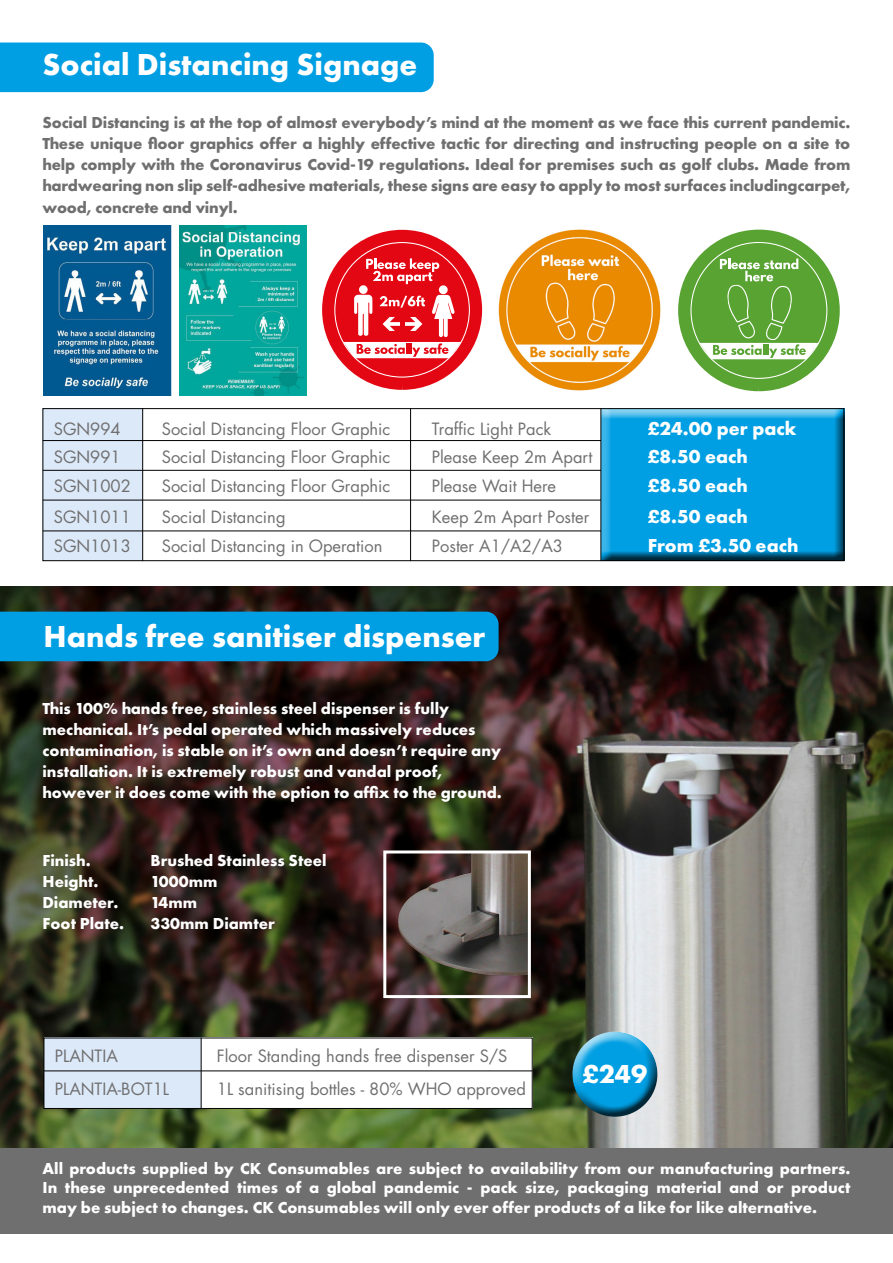
<style>
.page{position:relative;width:893px;height:1263px;background:#fff}
.page>*{position:absolute;margin:0;border:0;box-sizing:border-box;transform-origin:0 0}
.t1{font:700 31.5px "Futura PT";color:#fff}
.t2{font:700 27px "Futura PT";color:#fff}
.t3{font:700 19.5px "Futura PT";color:#fff}
.t4{font:700 16.5px/21px "Futura PT";color:#fff}
.t5{font:700 16.5px/21px "Futura PT";letter-spacing:-.01em;color:#706f6f;text-align:justify}
.t6{font:16.5px "Futura";color:#706f6f}
</style>
<div class="page">
<div style="left:595px;top:401px;width:260px;height:160px;background:#000;opacity:.75"></div>
<img style="left:0;top:587px;width:893px;height:561px">
<div style="left:0;top:612px;width:499px;height:49px;background:#009fe3"></div>
<img style="left:387px;top:854px;width:140px;height:140px">
<div style="left:383px;top:850px;width:148px;height:148px;border:3px solid #fff"></div>
<div style="left:0;top:1148px;width:893px;height:85px;background:#706f6f"></div>
<div style="left:0;top:43px;width:434px;height:49px;background:#009fe3"></div>
<div style="left:43px;top:408px;width:100px;height:153px;background:#dce9f9"></div>
<div style="left:43px;top:408px;width:801px;height:153px;border:1px solid #000"></div>
<hr style="left:142px;top:408px;width:1px;height:153px;background:#000">
<hr style="left:410px;top:408px;width:1px;height:153px;background:#000">
<hr style="left:600px;top:408px;width:1px;height:153px;background:#000">
<hr style="left:43px;top:440px;width:558px;height:1px;background:#000">
<hr style="left:43px;top:470px;width:558px;height:1px;background:#000">
<hr style="left:43px;top:500px;width:558px;height:1px;background:#000">
<hr style="left:43px;top:530px;width:558px;height:1px;background:#000">
<div style="left:44px;top:1037px;width:158px;height:72px;background:#dce9f9"></div>
<div style="left:201px;top:1037px;width:332px;height:72px;background:#fff"></div>
<div style="left:44px;top:1037px;width:489px;height:72px;border:1px solid #000"></div>
<hr style="left:201px;top:1037px;width:1px;height:72px;background:#000">
<hr style="left:44px;top:1070px;width:489px;height:1px;background:#000">
<img style="left:44px;top:225px;width:127px;height:170px">
<img style="left:179px;top:225px;width:128px;height:170px">
<svg style="left:322px;top:229px;width:161px;height:161px"></svg>
<img style="left:498px;top:229px;width:163px;height:162px">
<svg style="left:678px;top:229px;width:162px;height:163px"></svg>
<div style="left:561px;top:1020px;width:99px;height:80px;background:#fff;opacity:.75"></div>
<div style="left:569px;top:1044px;width:99px;height:74px;background:#000;opacity:.75"></div>
<h1 class="t1" style="left:43px;top:44px;width:376px">Social Distancing Signage</h1>
<p class="t5" style="left:43px;top:112px;width:809px">Social Distancing is at the top of almost everybody’s mind at the moment as we face this current pandemic.<br>These unique floor graphics offer a highly effective tactic for directing and instructing people on a site to help comply with the Coronavirus Covid-19 regulations. Ideal for premises such as golf clubs. Made from hardwearing non slip self-adhesive materials, these signs are easy to apply to most surfaces includingcarpet, wood, concrete and vinyl.</p>
<p class="t6" style="left:54px;top:417px;width:69px">SGN994</p>
<p class="t6" style="left:162px;top:417px;width:230px">Social Distancing Floor Graphic</p>
<p class="t6" style="left:432px;top:417px;width:121px">Traffic Light Pack</p>
<p class="t3" style="left:648px;top:415px;width:150px">£24.00 per pack</p>
<p class="t6" style="left:54px;top:446px;width:69px">SGN991</p>
<p class="t6" style="left:162px;top:446px;width:230px">Social Distancing Floor Graphic</p>
<p class="t6" style="left:432px;top:446px;width:162px">Please Keep 2m Apart</p>
<p class="t3" style="left:648px;top:444px;width:102px">£8.50 each</p>
<p class="t6" style="left:54px;top:474px;width:79px">SGN1002</p>
<p class="t6" style="left:162px;top:474px;width:230px">Social Distancing Floor Graphic</p>
<p class="t6" style="left:432px;top:474px;width:126px">Please Wait Here</p>
<p class="t3" style="left:648px;top:472px;width:102px">£8.50 each</p>
<p class="t6" style="left:54px;top:506px;width:79px">SGN1011</p>
<p class="t6" style="left:162px;top:506px;width:125px">Social Distancing</p>
<p class="t6" style="left:432px;top:506px;width:159px">Keep 2m Apart Poster</p>
<p class="t3" style="left:648px;top:504px;width:102px">£8.50 each</p>
<p class="t6" style="left:54px;top:534px;width:79px">SGN1013</p>
<p class="t6" style="left:162px;top:534px;width:222px">Social Distancing in Operation</p>
<p class="t6" style="left:432px;top:534px;width:133px">Poster A1/A2/A3</p>
<p class="t3" style="left:648px;top:532px;width:152px">From £3.50 each</p>
<h1 class="t1" style="left:44px;top:616px;width:443px">Hands free sanitiser dispenser</h1>
<p class="t4" style="left:43px;top:698px;width:461px">This 100% hands free, stainless steel dispenser is fully mechanical. It’s pedal operated which massively reduces contamination, is stable on it’s own and doesn’t require any installation. It is extremely robust and vandal proof, however it does come with the option to affix to the ground.</p>
<p class="t4" style="left:43px;top:849px;width:50px">Finish.</p>
<p class="t4" style="left:151px;top:849px;width:177px">Brushed Stainless Steel</p>
<p class="t4" style="left:43px;top:870px;width:58px">Height.</p>
<p class="t4" style="left:151px;top:870px;width:68px">1000mm</p>
<p class="t4" style="left:43px;top:891px;width:77px">Diameter.</p>
<p class="t4" style="left:151px;top:891px;width:48px">14mm</p>
<p class="t4" style="left:43px;top:912px;width:83px">Foot Plate.</p>
<p class="t4" style="left:151px;top:912px;width:126px">330mm Diamter</p>
<p class="t6" style="left:55px;top:1044px;width:65px">PLANTIA</p>
<p class="t6" style="left:217px;top:1044px;width:292px">Floor Standing hands free dispenser S/S</p>
<p class="t6" style="left:55px;top:1077px;width:116px">PLANTIA-BOT1L</p>
<p class="t6" style="left:217px;top:1077px;width:311px">1L sanitising bottles - 80% WHO approved</p>
<h2 class="t2" style="left:582px;top:1057px;width:66px">£249</h2>
<p class="t4" style="left:43px;top:1158px;width:809px;line-height:19.8px;text-align:justify">All products supplied by CK Consumables are subject to availability from our manufacturing partners.<br>In these unprecedented times of a global pandemic - pack size, packaging material and or product may be subject to changes. CK Consumables will only ever offer products of a like for like alternative.</p>
</div>
